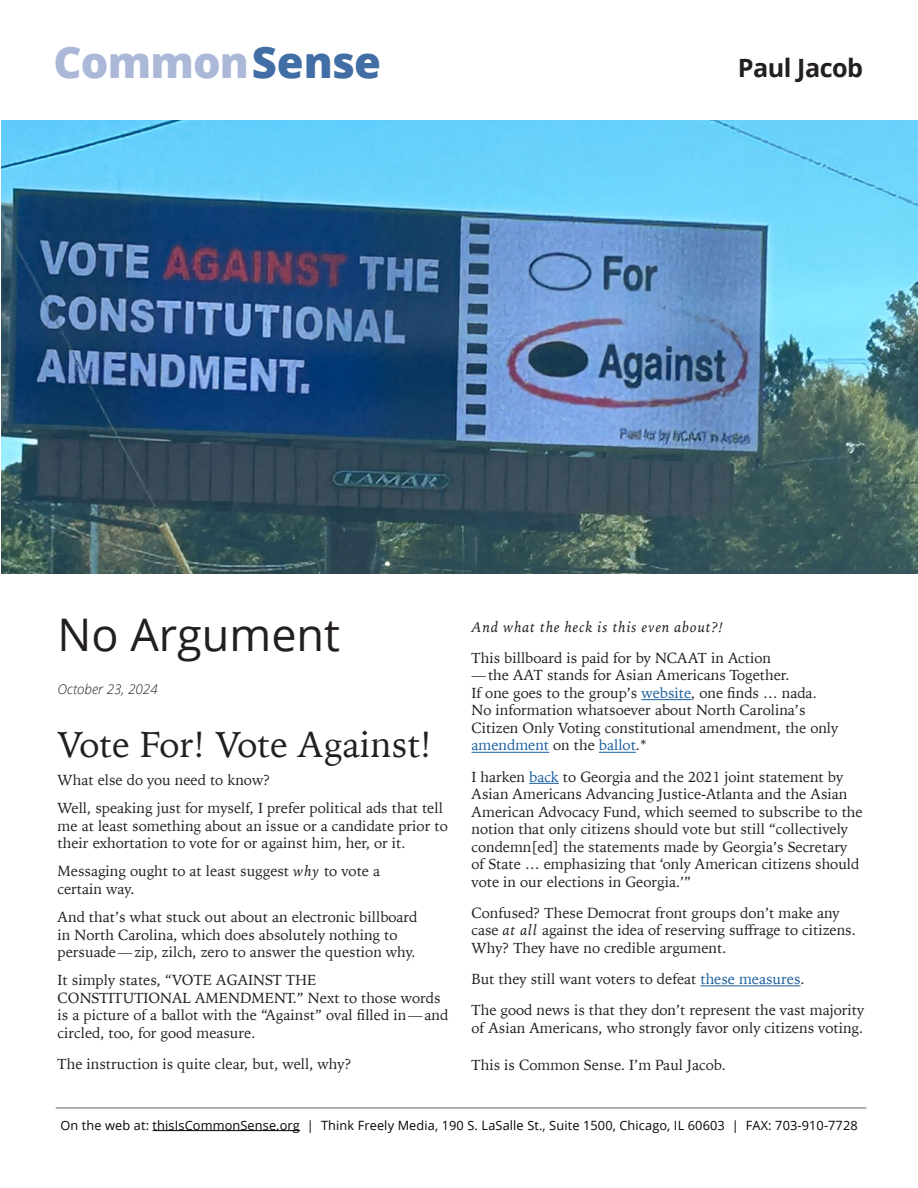
<style>
.page{position:relative;width:918px;height:1188px;background:#fff}
.page>*{position:absolute;margin:0;border:0;box-sizing:border-box;transform-origin:0 0}
.t1{font:45px "Open Sans";color:#231f20}
.t2{font:800 43.5px "Open Sans";letter-spacing:-.02em;color:#abb8d8}
.t3{font:36px "Iowan Old Style";color:#231f20}
.t4{font:700 25.2px "Open Sans";letter-spacing:-.02em;color:#231f20}
.t5{font:14.7px/17.5px "Iowan Old Style";color:#231f20}
.t6{font:italic 14.7px "Iowan Old Style";letter-spacing:.06em;color:#231f20}
.t7{font:italic 300 13.5px "Open Sans";color:#231f20}
.t8{font:12.75px "Open Sans";letter-spacing:.01em;color:#040503}
.s1{color:#416ea4}
.s2{font-style:italic}
.s3{color:#175d9e}
</style>
<div class="page">
<hr style="left:153px;top:1130px;width:147px;height:1px;background:#040503">
<hr style="left:56px;top:1108px;width:810px;height:1px;background:#636366">
<img style="left:2px;top:121px;width:916px;height:452px">
<hr style="left:641px;top:699px;width:50px;height:1px;background:#175d9e">
<hr style="left:472px;top:752px;width:77px;height:1px;background:#175d9e">
<hr style="left:599px;top:752px;width:37px;height:1px;background:#175d9e">
<hr style="left:529px;top:783px;width:30px;height:1px;background:#175d9e">
<hr style="left:700px;top:985px;width:101px;height:1px;background:#175d9e">
<h2 class="t2" style="left:54px;top:29px;width:329px">Common<span class="s1">Sense</span></h2>
<h3 class="t4" style="left:738px;top:51px;width:127px">Paul Jacob</h3>
<h1 class="t1" style="left:58px;top:604px;width:284px">No Argument</h1>
<p class="t7" style="left:58px;top:680px;width:102px">October 23, 2024</p>
<h3 class="t3" style="left:58px;top:712px;width:376px">Vote For! Vote Against!</h3>
<p class="t5" style="left:58px;top:765px;width:387px;line-height:28px">What else do you need to know?<br>Well, speaking just for myself, I prefer political ads that tell</p>
<p class="t5" style="left:58px;top:816px;width:392px">me at least something about an issue or a candidate prior to their exhortation to vote for or against him, her, or it.</p>
<p class="t5" style="left:58px;top:862px;width:324px">Messaging ought to at least suggest <span class="s2">why</span> to vote a certain way.</p>
<p class="t5" style="left:58px;top:907px;width:361px">And that’s what stuck out about an electronic billboard in North Carolina, which does absolutely nothing to persuade—zip, zilch, zero to answer the question why.</p>
<p class="t5" style="left:58px;top:971px;width:392px">It simply states, “VOTE AGAINST THE CONSTITUTIONAL AMENDMENT.” Next to those words is a picture of a ballot with the “Against” oval filled in—and circled, too, for good measure.</p>
<p class="t5" style="left:58px;top:1054px;width:295px">The instruction is quite clear, but, well, why?</p>
<p class="t6" style="left:472px;top:614px;width:253px">And what the heck is this even about?!</p>
<p class="t5" style="left:472px;top:648px;width:368px">This billboard is paid for by NCAAT in Action<br>—the AAT stands for Asian Americans Together.<br>If one goes to the group’s <span class="s3">website</span>, one finds … nada.<br>No information whatsoever about North Carolina’s Citizen Only Voting constitutional amendment, the only <span class="s3">amendment</span> on the <span class="s3">ballot</span>.*</p>
<p class="t5" style="left:472px;top:767px;width:393px">I harken <span class="s3">back</span> to Georgia and the 2021 joint statement by Asian Americans Advancing Justice-Atlanta and the Asian American Advocacy Fund, which seemed to subscribe to the notion that only citizens should vote but still “collectively condemn[ed] the statements made by Georgia’s Secretary of State … emphasizing that ‘only American citizens should vote in our elections in Georgia.’”</p>
<p class="t5" style="left:472px;top:903px;width:386px">Confused? These Democrat front groups don’t make any case <span class="s2">at all</span> against the idea of reserving suffrage to citizens.<br>Why? They have no credible argument.</p>
<p class="t5" style="left:472px;top:963px;width:394px;line-height:31px">But they still want voters to defeat <span class="s3">these measures</span>.<br>The good news is that they don’t represent the vast majority</p>
<p class="t5" style="left:472px;top:1018px;width:393px">of Asian Americans, who strongly favor only citizens voting.</p>
<p class="t5" style="left:472px;top:1055px;width:256px">This is Common Sense. I’m Paul Jacob.</p>
<p class="t8" style="left:60px;top:1116px;width:799px">On the web at: thisIsCommonSense.org | Think Freely Media, 190 S. LaSalle St., Suite 1500, Chicago, IL 60603 | FAX: 703-910-7728</p>
</div>
